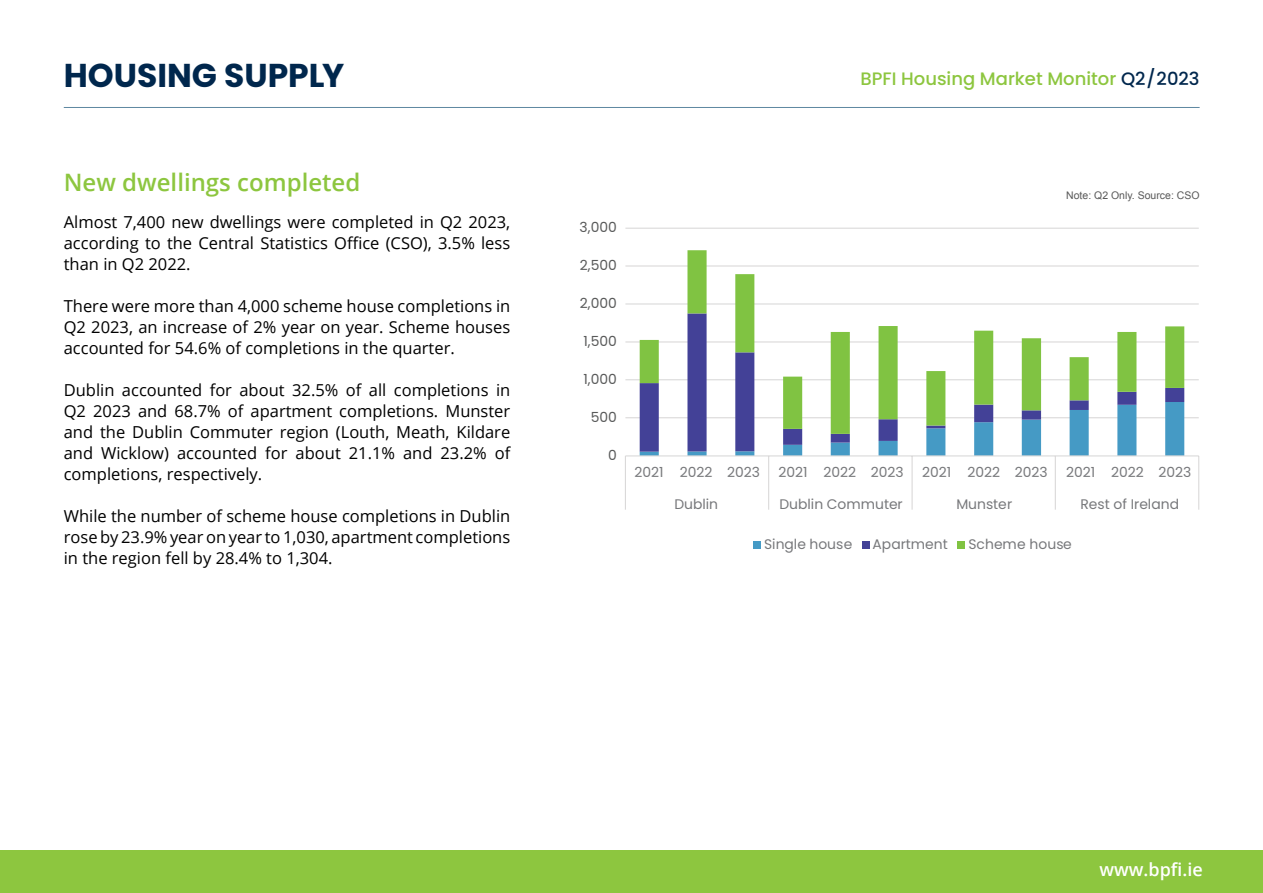
<style>
.page{position:relative;width:1263px;height:893px;background:#fff}
.page>*{position:absolute;margin:0;border:0;box-sizing:border-box;transform-origin:0 0}
.t1{font:700 33px "Poppins";color:#00274d}
.t2{font:600 24px "Open Sans";color:#8dc63f}
.t3{font:500 18px "Poppins";color:#8dc63f}
.t4{font:600 18px "Open Sans";color:#fff}
.t5{font:16.5px/21px "Open Sans";color:#000;text-align:justify}
.t6{font:13.95px "Poppins";color:#77787b}
.t7{font:13.95px "Poppins";letter-spacing:.005em;color:#595a5a}
.t8{font:10.5px "Arial";color:#595959}
.s1{color:#00274d}
</style>
<div class="page">
<div style="left:0;top:850px;width:1263px;height:43px;background:#8dc63f"></div>
<hr style="left:64px;top:107px;width:1135px;height:1px;background:#5d87a1">
<hr style="left:625px;top:417px;width:574px;height:1px;background:#dad9d9">
<hr style="left:625px;top:379px;width:574px;height:1px;background:#dad9d9">
<hr style="left:625px;top:341px;width:574px;height:1px;background:#dad9d9">
<hr style="left:625px;top:303px;width:574px;height:2px;background:#dad9d9">
<hr style="left:625px;top:265px;width:574px;height:2px;background:#dad9d9">
<hr style="left:625px;top:228px;width:574px;height:1px;background:#dad9d9">
<svg style="left:640px;top:250px;width:544px;height:152px"></svg>
<hr style="left:625px;top:455px;width:574px;height:1px;background:#dad9d9">
<svg style="left:625px;top:456px;width:1px;height:54px"></svg>
<svg style="left:640px;top:402px;width:544px;height:108px"></svg>
<svg style="left:1198px;top:456px;width:1px;height:54px"></svg>
<div style="left:753px;top:541px;width:8px;height:7px;background:#459ac5"></div>
<div style="left:862px;top:541px;width:7px;height:7px;background:#434197"></div>
<div style="left:958px;top:541px;width:7px;height:7px;background:#80c342"></div>
<h1 class="t1" style="left:64px;top:56px;width:282px">HOUSING SUPPLY</h1>
<h2 class="t2" style="left:64px;top:166px;width:298px">New dwellings completed</h2>
<p class="t5" style="left:64px;top:211px;width:448px">Almost 7,400 new dwellings were completed in Q2 2023, according to the Central Statistics Office (CSO), 3.5% less than in Q2 2022.</p>
<p class="t5" style="left:64px;top:295px;width:448px">There were more than 4,000 scheme house completions in Q2 2023, an increase of 2% year on year. Scheme houses accounted for 54.6% of completions in the quarter.</p>
<p class="t5" style="left:64px;top:379px;width:448px">Dublin accounted for about 32.5% of all completions in Q2 2023 and 68.7% of apartment completions. Munster and the Dublin Commuter region (Louth, Meath, Kildare and Wicklow) accounted for about 21.1% and 23.2% of completions, respectively.</p>
<p class="t5" style="left:64px;top:505px;width:448px">While the number of scheme house completions in Dublin rose by 23.9% year on year to 1,030, apartment completions in the region fell by 28.4% to 1,304.</p>
<p class="t3" style="left:860px;top:68px;width:341px">BPFI Housing Market Monitor <span class="s1">Q2/2023</span></p>
<p class="t7" style="left:580px;top:222px;width:39px">3,000</p>
<p class="t7" style="left:580px;top:260px;width:39px">2,500</p>
<p class="t7" style="left:580px;top:298px;width:39px">2,000</p>
<p class="t7" style="left:583px;top:336px;width:35px">1,500</p>
<p class="t7" style="left:583px;top:374px;width:35px">1,000</p>
<p class="t7" style="left:591px;top:411px;width:28px">500</p>
<p class="t7" style="left:608px;top:449px;width:10px">0</p>
<p class="t8" style="left:1066px;top:189px;width:135px">Note: Q2 Only. Source: CSO</p>
<p class="t6" style="left:634px;top:466px;width:127px">2021 2022 2023</p>
<p class="t6" style="left:778px;top:466px;width:127px">2021 2022 2023</p>
<p class="t6" style="left:922px;top:466px;width:127px">2021 2022 2023</p>
<p class="t6" style="left:1066px;top:466px;width:127px">2021 2022 2023</p>
<p class="t6" style="left:674px;top:499px;width:45px">Dublin</p>
<p class="t6" style="left:779px;top:499px;width:125px">Dublin Commuter</p>
<p class="t6" style="left:956px;top:499px;width:57px">Munster</p>
<p class="t6" style="left:1080px;top:499px;width:100px">Rest of Ireland</p>
<p class="t6" style="left:764px;top:538px;width:90px">Single house</p>
<p class="t6" style="left:872px;top:538px;width:77px">Apartment</p>
<p class="t6" style="left:968px;top:538px;width:105px">Scheme house</p>
<p class="t4" style="left:1099px;top:857px;width:105px">www.bpfi.ie</p>
</div>
